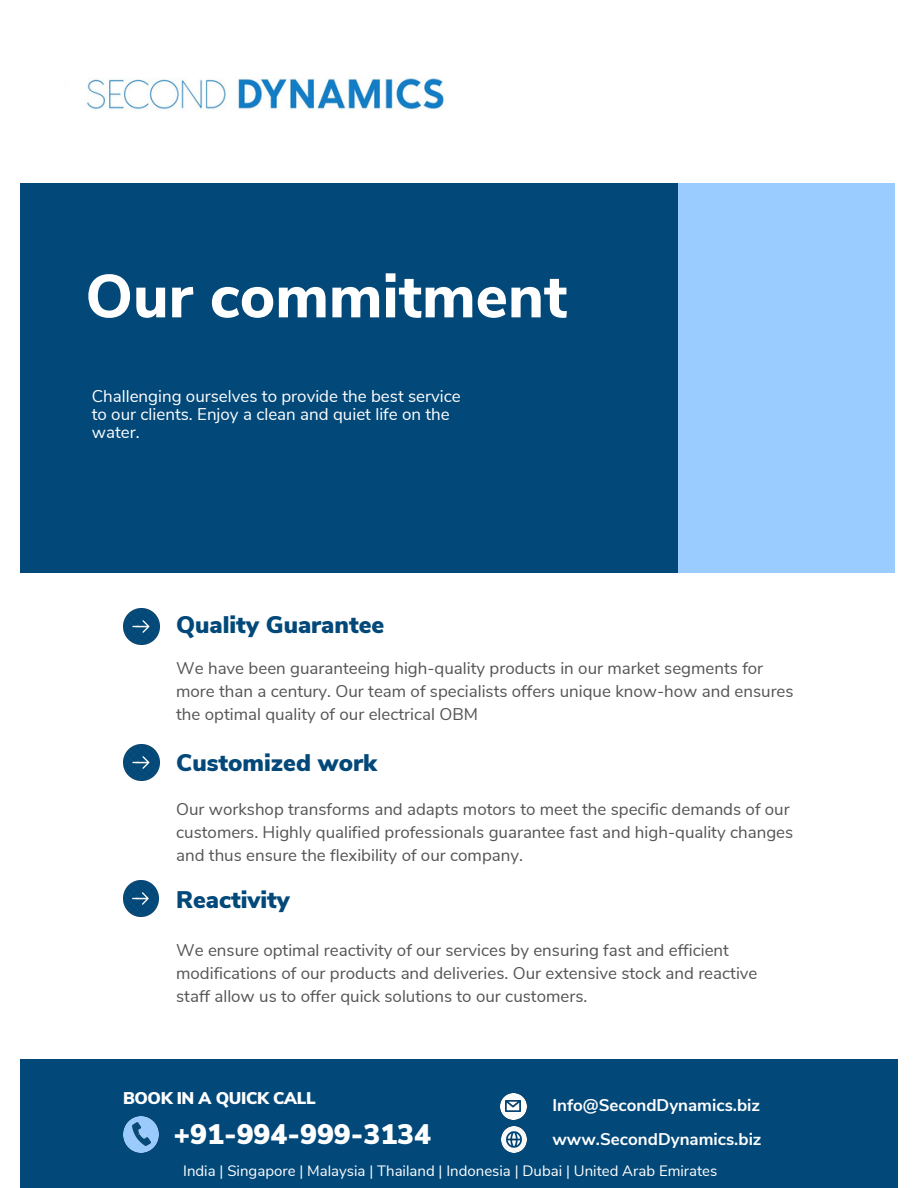
<style>
.page{position:relative;width:918px;height:1188px;background:#fff}
.page>*{position:absolute;margin:0;border:0;box-sizing:border-box;transform-origin:0 0}
.t1{font:800 60.6px "Nunito Sans";color:#fff}
.t2{font:900 28.2px "Nunito Sans";color:#fff}
.t3{font:900 24px "Nunito Sans";color:#024879}
.t4{font:16.95px/23.2px "Nunito Sans";color:#545454}
.t5{font:16.95px/18px "Nunito Sans";color:#fff}
.t6{font:700 16.95px "Nunito Sans";color:#fff}
.t7{font:900 16.95px "Nunito Sans";letter-spacing:-.02em;color:#fff}
.t8{font:15px "Nunito Sans";color:#fff}
</style>
<div class="page">
<div style="left:20px;top:183px;width:658px;height:390px;background:#024879"></div>
<div style="left:679px;top:183px;width:216px;height:390px;background:#9bccff"></div>
<div style="left:20px;top:1059px;width:878px;height:129px;background:#024879"></div>
<img style="left:123px;top:609px;width:36px;height:36px">
<img style="left:123px;top:745px;width:36px;height:36px">
<img style="left:123px;top:881px;width:36px;height:36px">
<img style="left:123px;top:1116px;width:36px;height:36px">
<img style="left:132px;top:1123px;width:18px;height:22px">
<img style="left:500px;top:1093px;width:26px;height:26px">
<img style="left:506px;top:1100px;width:14px;height:12px">
<img style="left:501px;top:1127px;width:26px;height:26px">
<img style="left:86px;top:78px;width:358px;height:32px">
<h1 class="t1" style="left:85px;top:256px;width:484px">Our commitment</h1>
<p class="t5" style="left:92px;top:387px;width:371px">Challenging ourselves to provide the best service to our clients. Enjoy a clean and quiet life on the water.</p>
<h3 class="t3" style="left:176px;top:608px;width:210px">Quality Guarantee</h3>
<p class="t4" style="left:176px;top:656px;width:619px">We have been guaranteeing high-quality products in our market segments for more than a century. Our team of specialists offers unique know-how and ensures the optimal quality of our electrical OBM</p>
<h3 class="t3" style="left:176px;top:746px;width:202px">Customized work</h3>
<p class="t4" style="left:176px;top:797px;width:619px">Our workshop transforms and adapts motors to meet the specific demands of our customers. Highly qualified professionals guarantee fast and high-quality changes and thus ensure the flexibility of our company.</p>
<h3 class="t3" style="left:176px;top:884px;width:115px">Reactivity</h3>
<p class="t4" style="left:176px;top:938px;width:583px">We ensure optimal reactivity of our services by ensuring fast and efficient modifications of our products and deliveries. Our extensive stock and reactive staff allow us to offer quick solutions to our customers.</p>
<p class="t7" style="left:123px;top:1086px;width:194px">BOOK IN A QUICK CALL</p>
<h2 class="t2" style="left:173px;top:1115px;width:259px">+91-994-999-3134</h2>
<p class="t6" style="left:552px;top:1094px;width:209px">Info@SecondDynamics.biz</p>
<p class="t6" style="left:552px;top:1128px;width:211px">www.SecondDynamics.biz</p>
<p class="t8" style="left:183px;top:1161px;width:536px">India | Singapore | Malaysia | Thailand | Indonesia | Dubai | United Arab Emirates</p>
</div>
